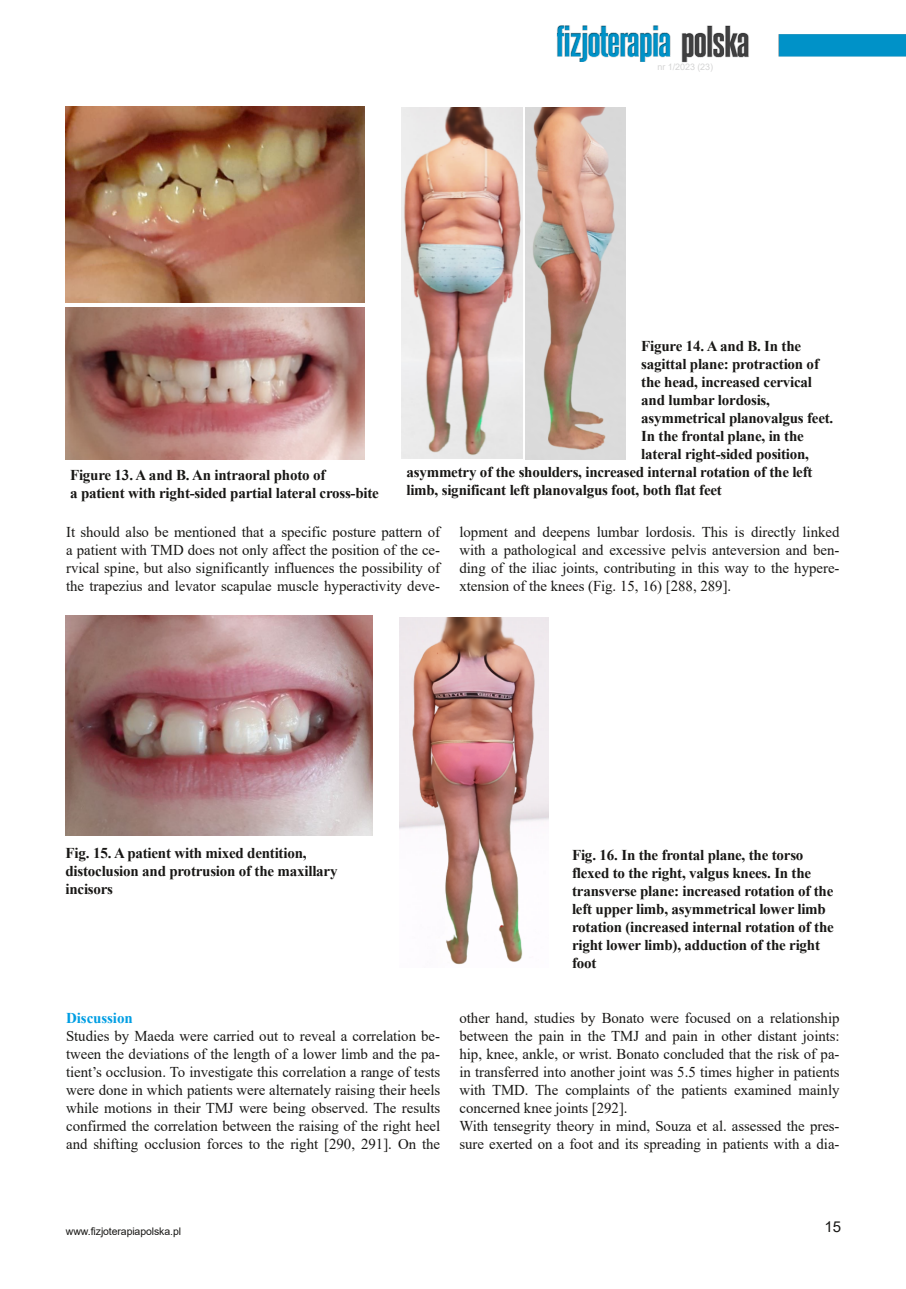
<style>
.page{position:relative;width:906px;height:1289px;background:#fff}
.page>*{position:absolute;margin:0;border:0;box-sizing:border-box;transform-origin:0 0}
.t1{font:15px/18px "Times New Roman";letter-spacing:-.005em;color:#181715;text-align:justify}
.t2{font:700 15px/18px "Times New Roman";letter-spacing:-.015em;color:#181715}
.t3{font:700 15px "Times New Roman";letter-spacing:-.005em;color:#009ee3}
.t4{font:15px "Arial";color:#181715}
.t5{font:10.5px "Arial";letter-spacing:-.01em;color:#181715}
.t6{font:9px "Arial";letter-spacing:-.005em;color:rgb(111 110 110/.3)}
</style>
<div class="page">
<img style="left:556px;top:25px;width:350px;height:38px">
<img style="left:66px;top:106px;width:299px;height:196px">
<img style="left:66px;top:307px;width:299px;height:152px">
<img style="left:402px;top:107px;width:120px;height:352px">
<img style="left:66px;top:615px;width:307px;height:220px">
<img style="left:399px;top:617px;width:149px;height:348px">
<img style="left:525px;top:107px;width:101px;height:352px">
<p class="t6" style="left:657px;top:62px;width:57px">nr 1/2023 (23)</p>
<p class="t2" style="left:70px;top:466px;width:310px">Figure 13. A and B. An intraoral photo of<br>a patient with right-sided partial lateral cross-bite</p>
<p class="t2" style="left:641px;top:337px;width:161px">Figure 14. A and B. In the</p>
<p class="t2" style="left:641px;top:355px;width:179px">sagittal plane: protraction of</p>
<p class="t2" style="left:641px;top:373px;width:172px">the head, increased cervical</p>
<p class="t2" style="left:641px;top:391px;width:130px">and lumbar lordosis,</p>
<p class="t2" style="left:641px;top:409px;width:193px">asymmetrical planovalgus feet.</p>
<p class="t2" style="left:641px;top:427px;width:164px">In the frontal plane, in the</p>
<p class="t2" style="left:641px;top:445px;width:169px">lateral right-sided position,</p>
<p class="t2" style="left:406px;top:463px;width:407px">asymmetry of the shoulders, increased internal rotation of the left</p>
<p class="t2" style="left:406px;top:481px;width:317px">limb, significant left planovalgus foot, both flat feet</p>
<p class="t1" style="left:66px;top:523px;width:375px">It should also be mentioned that a specific posture pattern of a patient with TMD does not only affect the position of the ce‐ rvical spine, but also significantly influences the possibility of the trapezius and levator scapulae muscle hyperactivity deve‐</p>
<p class="t1" style="left:459px;top:523px;width:381px">lopment and deepens lumbar lordosis. This is directly linked with a pathological and excessive pelvis anteversion and ben‐ ding of the iliac joints, contributing in this way to the hypere‐ xtension of the knees (Fig. 15, 16) [288, 289].</p>
<p class="t2" style="left:66px;top:843px;width:273px">Fig. 15. A patient with mixed dentition, distoclusion and protrusion of the maxillary incisors</p>
<p class="t2" style="left:572px;top:845px;width:263px">Fig. 16. In the frontal plane, the torso flexed to the right, valgus knees. In the transverse plane: increased rotation of the left upper limb, asymmetrical lower limb rotation (increased internal rotation of the right lower limb), adduction of the right foot</p>
<p class="t3" style="left:66px;top:1009px;width:68px">Discussion</p>
<p class="t1" style="left:66px;top:1026px;width:376px">Studies by Maeda were carried out to reveal a correlation be‐ tween the deviations of the length of a lower limb and the pa‐ tient’s occlusion. To investigate this correlation a range of tests were done in which patients were alternately raising their heels while motions in their TMJ were being observed. The results confirmed the correlation between the raising of the right heel and shifting occlusion forces to the right [290, 291]. On the</p>
<p class="t1" style="left:459px;top:1008px;width:382px;text-align:left">other hand, studies by Bonato were focused on a relationship between the pain in the TMJ and pain in other distant joints: hip, knee, ankle, or wrist. Bonato concluded that the risk of pa‐ in transferred into another joint was 5.5 times higher in patients with TMD. The complaints of the patients examined mainly concerned knee joints [292].<br>With tensegrity theory in mind, Souza et al. assessed the pres‐ sure exerted on a foot and its spreading in patients with a dia‐</p>
<p class="t5" style="left:66px;top:1225px;width:117px">www.fizjoterapiapolska.pl</p>
<p class="t4" style="left:824px;top:1218px;width:18px">15</p>
</div>
